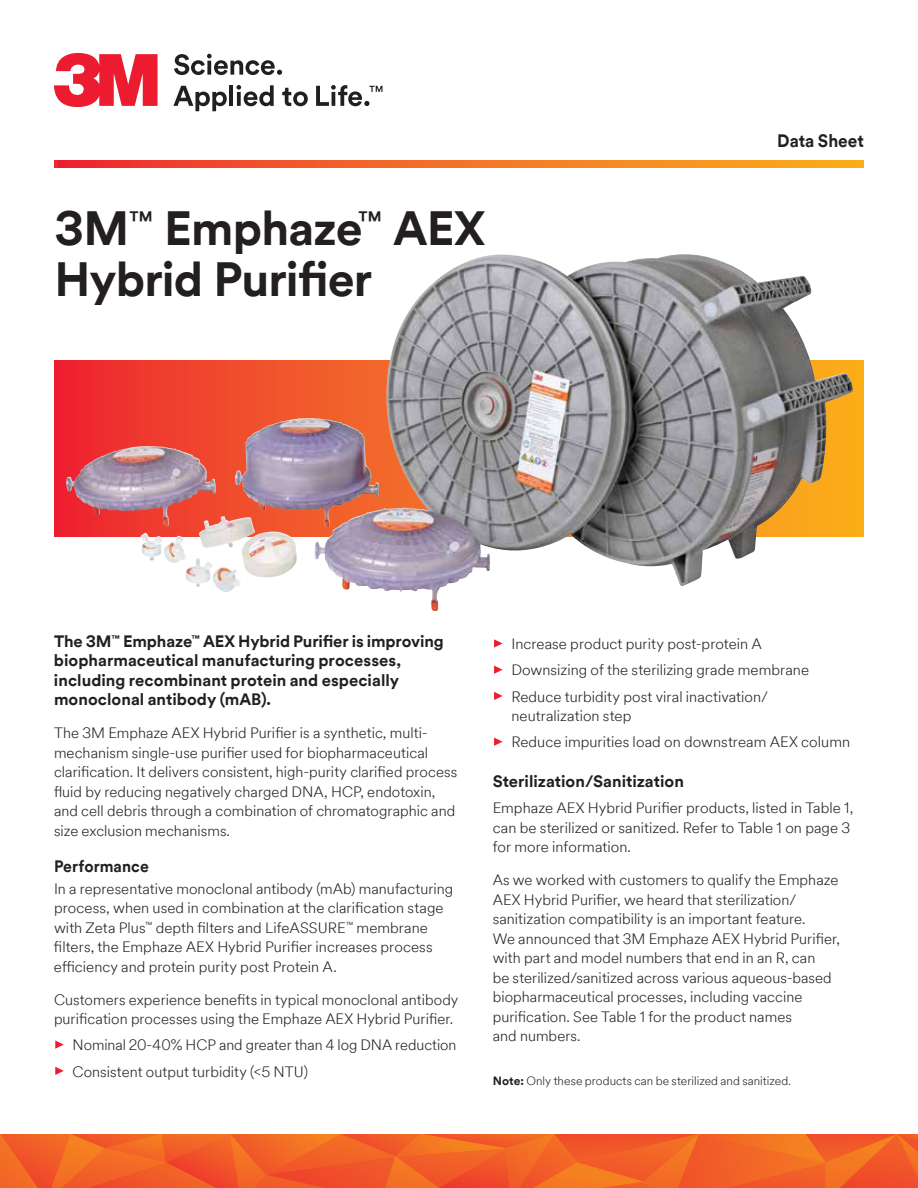
<style>
.page{position:relative;width:918px;height:1188px;background:#fff}
.page>*{position:absolute;margin:0;border:0;box-sizing:border-box;transform-origin:0 0}
.t1{font:700 48px/51px "Bbqgrw 3 M Circular TT";letter-spacing:-.02em;color:#231f20}
.t2{font:700 18px "Pklycv 3 M Circular TT";color:#231f20;scale:.95 1}
.t3{font:700 16.5px/19.5px "Bbqgrw 3 M Circular TT";color:#231f20}
.t4{font:700 16.5px "Pklycv 3 M Circular TT";color:#231f20}
.t5{font:700 16.5px "Pklycv 3 M Circular TT";color:#231f20;scale:.95 1}
.t6{font:300 15px/19.5px "Gbcnrm 3 M Circular TT";letter-spacing:.005em;color:#231f20}
.t7{font:300 15px/19.5px "Lqyjpq 3 M Circular TT";letter-spacing:.005em;color:#231f20}
.t8{font:300 12px "Lqyjpq 3 M Circular TT";letter-spacing:.005em;color:#231f20}
.s1{font-family:"Pklycv 3 M Circular TT"}
.s2{font-family:"Lqyjpq 3 M Circular TT"}
.s3{font-size:19.5px;color:#fff}
.s4{font-family:"Gbcnrm 3 M Circular TT";font-size:19.5px;color:#fff}
.s5{font-family:"Pklycv 3 M Circular TT";font-weight:700}
</style>
<div class="page">
<svg style="left:54px;top:160px;width:810px;height:7px;background:#f36f27"></svg>
<svg style="left:54px;top:361px;width:810px;height:175px;background:#cd6a53"></svg>
<img style="left:314px;top:254px;width:428px;height:357px">
<svg style="left:0;top:1134px;width:918px;height:54px;background:#f16127"></svg>
<svg style="left:174px;top:54px;width:108px;height:21px"></svg>
<svg style="left:173px;top:86px;width:54px;height:25px"></svg>
<hr style="left:229px;top:85px;width:4px;height:21px;background:#231f20">
<svg style="left:236px;top:85px;width:38px;height:21px"></svg>
<svg style="left:282px;top:88px;width:26px;height:18px"></svg>
<svg style="left:54px;top:53px;width:104px;height:54px"></svg>
<svg style="left:316px;top:85px;width:67px;height:21px"></svg>
<h1 class="t1" style="left:55px;top:201px;width:432px"><span class="s1">3M</span><sup>™</sup> <span class="s1">Emphaze</span><sup>™</sup> <span class="s1">AEX<br></span>Hybrid Purifier</h1>
<p class="t2" style="left:777px;top:129px;width:93px">Data Sheet</p>
<h2 class="t3" style="left:54px;top:631px;width:391px"><span class="s1">The 3M</span><sup>™</sup> <span class="s1">Emphaze</span><sup>™</sup> AEX Hybrid Purifier is improving biopharmaceutical manufacturing processes, including recombinant protein and especially <span class="s1">monoclonal antibody (mAB).</span></h2>
<p class="t6" style="left:54px;top:723px;width:405px">The 3M Emphaze AEX Hybrid Purifier is a synthetic, multi&shy;mechanism single-use purifier used for biopharmaceutical clarification. It delivers consistent, high-purity clarified process fluid by reducing negatively charged DNA, HCP, endotoxin, <span class="s2">and cell debris through a combination of chromatographic and </span>size exclusion mechanisms.</p>
<h2 class="t5" style="left:54px;top:855px;width:101px">Performance</h2>
<p class="t6" style="left:54px;top:878px;width:401px"><span class="s2">In a representative monoclonal antibody (mAb) manufacturing </span>process, when used in combination at the clarification stage <span class="s2">with Zeta Plus</span><sup>™</sup> depth filters and LifeASSURE<sup>™</sup> <span class="s2">membrane </span>filters, the Emphaze AEX Hybrid Purifier increases process efficiency and protein purity post Protein A.</p>
<p class="t6" style="left:54px;top:989px;width:406px">Customers experience benefits in typical monoclonal antibody purification processes using the Emphaze AEX Hybrid Purifier.</p>
<p class="t6" style="left:54px;top:1035px;width:404px"><span class="s3">•</span> Nominal 20-40% HCP and greater than 4 log DNA reduction</p>
<p class="t6" style="left:54px;top:1061px;width:255px"><span class="s3">•</span> Consistent output turbidity (&lt;5 NTU)</p>
<p class="t7" style="left:493px;top:634px;width:271px"><span class="s4">•</span> Increase product purity post-protein A</p>
<p class="t7" style="left:493px;top:660px;width:318px"><span class="s4">•</span> Downsizing of the sterilizing grade membrane</p>
<p class="t7" style="left:511px;top:686px;width:258px;text-indent:-19px"><span class="s4">•</span> Reduce turbidity post viral inactivation/ neutralization step</p>
<p class="t7" style="left:493px;top:732px;width:359px"><span class="s4">•</span> Reduce impurities load on downstream AEX column</p>
<h2 class="t4" style="left:493px;top:770px;width:193px">Sterilization/Sanitization</h2>
<p class="t6" style="left:493px;top:798px;width:362px">Emphaze AEX Hybrid Purifier products, listed in Table 1, can be sterilized or sanitized. Refer to Table 1 on page 3 <span class="s2">for more information.</span></p>
<p class="t6" style="left:493px;top:870px;width:349px"><span class="s2">As we worked with customers to qualify the Emphaze </span>AEX Hybrid Purifier, we heard that sterilization/ <span class="s2">sanitization compatibility is an important feature.<br></span>We announced that 3M Emphaze AEX Hybrid Purifier, with part and model numbers that end in an R, can<br><span class="s2">be sterilized/sanitized across various aqueous-based </span>biopharmaceutical processes, including vaccine purification. See Table 1 for the product names<br><span class="s2">and numbers.</span></p>
<p class="t8" style="left:493px;top:1073px;width:300px"><span class="s5">Note:</span> Only these products can be sterilized and sanitized.</p>
</div>
